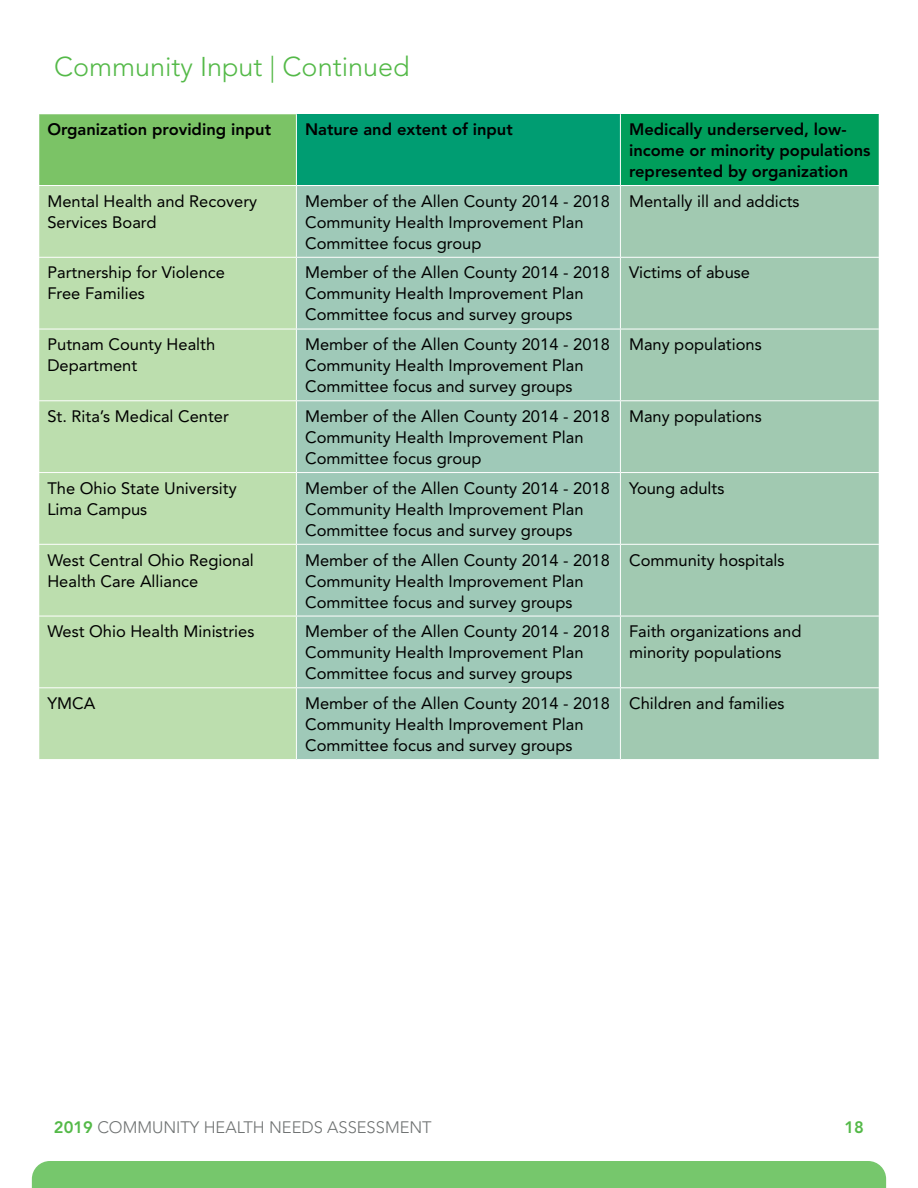
<style>
.page{position:relative;width:918px;height:1188px;background:#fff}
.page>*{position:absolute;margin:0;border:0;box-sizing:border-box;transform-origin:0 0}
.t1{font:300 27px "Avenir LT Std";color:#54b948}
.t2{font:16.5px/21px "Avenir LT Std";color:#000}
.t3{font:800 16.5px/21px "Avenir LT Std";color:#000}
.t4{font:300 16.5px "Avenir LT Std";color:#6e7171}
.t5{font:800 16.5px "Avenir LT Std";color:#54b948}
.s1{font-weight:800;color:#54b948}
</style>
<div class="page">
<div style="left:39px;top:257px;width:257px;height:72px;background:#bcdeae"></div>
<div style="left:39px;top:329px;width:257px;height:72px;background:#bcdeae"></div>
<div style="left:39px;top:401px;width:257px;height:72px;background:#bcdeae"></div>
<div style="left:39px;top:473px;width:257px;height:71px;background:#bcdeae"></div>
<div style="left:39px;top:544px;width:257px;height:72px;background:#bcdeae"></div>
<div style="left:39px;top:616px;width:257px;height:72px;background:#bcdeae"></div>
<div style="left:39px;top:688px;width:257px;height:72px;background:#bcdeae"></div>
<div style="left:39px;top:114px;width:257px;height:72px;background:#7bc366"></div>
<div style="left:296px;top:114px;width:324px;height:72px;background:#009d72"></div>
<div style="left:620px;top:114px;width:259px;height:72px;background:#009e5b"></div>
<div style="left:39px;top:186px;width:257px;height:71px;background:#bcdeae"></div>
<div style="left:296px;top:186px;width:324px;height:71px;background:#9fc9b8"></div>
<div style="left:296px;top:257px;width:324px;height:72px;background:#9fc9b8"></div>
<div style="left:296px;top:329px;width:324px;height:72px;background:#9fc9b8"></div>
<div style="left:296px;top:401px;width:324px;height:72px;background:#9fc9b8"></div>
<div style="left:296px;top:473px;width:324px;height:71px;background:#9fc9b8"></div>
<div style="left:296px;top:544px;width:324px;height:72px;background:#9fc9b8"></div>
<div style="left:296px;top:616px;width:324px;height:72px;background:#9fc9b8"></div>
<div style="left:296px;top:688px;width:324px;height:72px;background:#9fc9b8"></div>
<div style="left:620px;top:186px;width:259px;height:71px;background:#a1c9b1"></div>
<div style="left:620px;top:257px;width:259px;height:72px;background:#a1c9b1"></div>
<div style="left:620px;top:329px;width:259px;height:72px;background:#a1c9b1"></div>
<div style="left:620px;top:401px;width:259px;height:72px;background:#a1c9b1"></div>
<div style="left:620px;top:473px;width:259px;height:71px;background:#a1c9b1"></div>
<div style="left:620px;top:544px;width:259px;height:72px;background:#a1c9b1"></div>
<div style="left:620px;top:616px;width:259px;height:72px;background:#a1c9b1"></div>
<div style="left:620px;top:688px;width:259px;height:72px;background:#a1c9b1"></div>
<hr style="left:296px;top:186px;width:1px;height:71px;background:#fff">
<hr style="left:620px;top:186px;width:1px;height:71px;background:#fff">
<hr style="left:38px;top:257px;width:258px;height:1px;background:#fff">
<hr style="left:296px;top:257px;width:324px;height:1px;background:#fff">
<hr style="left:296px;top:258px;width:1px;height:71px;background:#fff">
<hr style="left:620px;top:257px;width:260px;height:1px;background:#fff">
<hr style="left:620px;top:258px;width:1px;height:71px;background:#fff">
<hr style="left:38px;top:329px;width:258px;height:1px;background:#fff">
<hr style="left:296px;top:329px;width:324px;height:1px;background:#fff">
<hr style="left:296px;top:329px;width:1px;height:71px;background:#fff">
<hr style="left:620px;top:329px;width:260px;height:1px;background:#fff">
<hr style="left:620px;top:329px;width:1px;height:71px;background:#fff">
<hr style="left:38px;top:400px;width:258px;height:1px;background:#fff">
<hr style="left:296px;top:400px;width:324px;height:1px;background:#fff">
<hr style="left:296px;top:401px;width:1px;height:71px;background:#fff">
<hr style="left:620px;top:400px;width:260px;height:1px;background:#fff">
<hr style="left:620px;top:401px;width:1px;height:71px;background:#fff">
<hr style="left:38px;top:472px;width:258px;height:1px;background:#fff">
<hr style="left:296px;top:472px;width:324px;height:1px;background:#fff">
<hr style="left:296px;top:473px;width:1px;height:71px;background:#fff">
<hr style="left:620px;top:472px;width:260px;height:1px;background:#fff">
<hr style="left:620px;top:473px;width:1px;height:71px;background:#fff">
<hr style="left:38px;top:544px;width:258px;height:1px;background:#fff">
<hr style="left:296px;top:544px;width:324px;height:1px;background:#fff">
<hr style="left:296px;top:545px;width:1px;height:71px;background:#fff">
<hr style="left:620px;top:544px;width:260px;height:1px;background:#fff">
<hr style="left:620px;top:545px;width:1px;height:71px;background:#fff">
<hr style="left:38px;top:616px;width:258px;height:1px;background:#fff">
<hr style="left:296px;top:616px;width:324px;height:1px;background:#fff">
<hr style="left:296px;top:616px;width:1px;height:71px;background:#fff">
<hr style="left:620px;top:616px;width:260px;height:1px;background:#fff">
<hr style="left:620px;top:616px;width:1px;height:71px;background:#fff">
<hr style="left:38px;top:687px;width:258px;height:1px;background:#fff">
<hr style="left:620px;top:687px;width:260px;height:1px;background:#fff">
<hr style="left:38px;top:759px;width:258px;height:1px;background:#fff">
<hr style="left:296px;top:688px;width:1px;height:71px;background:#fff">
<hr style="left:296px;top:687px;width:324px;height:1px;background:#fff">
<hr style="left:620px;top:688px;width:1px;height:71px;background:#fff">
<hr style="left:296px;top:759px;width:324px;height:1px;background:#fff">
<hr style="left:620px;top:759px;width:260px;height:1px;background:#fff">
<hr style="left:620px;top:185px;width:260px;height:1px;background:#fff">
<hr style="left:620px;top:114px;width:1px;height:71px;background:#fff">
<hr style="left:296px;top:185px;width:324px;height:1px;background:#fff">
<hr style="left:296px;top:114px;width:1px;height:71px;background:#fff">
<hr style="left:38px;top:185px;width:258px;height:1px;background:#fff">
<div style="left:32px;top:1161px;width:854px;height:27px;background:#76c76c"></div>
<h2 class="t1" style="left:54px;top:51px;width:357px">Community Input | Continued</h2>
<p class="t3" style="left:47px;top:119px;width:225px">Organization providing input</p>
<p class="t3" style="left:305px;top:119px;width:209px">Nature and extent of input</p>
<p class="t3" style="left:629px;top:119px;width:243px">Medically underserved, low&shy;income or minority populations represented by organization</p>
<p class="t2" style="left:47px;top:191px;width:211px">Mental Health and Recovery<br>Services Board</p>
<p class="t2" style="left:305px;top:191px;width:306px">Member of the Allen County 2014 - 2018<br>Community Health Improvement Plan<br>Committee focus group</p>
<p class="t2" style="left:629px;top:191px;width:172px">Mentally ill and addicts</p>
<p class="t2" style="left:47px;top:262px;width:179px">Partnership for Violence<br>Free Families</p>
<p class="t2" style="left:305px;top:262px;width:306px">Member of the Allen County 2014 - 2018<br>Community Health Improvement Plan<br>Committee focus and survey groups</p>
<p class="t2" style="left:629px;top:262px;width:123px">Victims of abuse</p>
<p class="t2" style="left:47px;top:334px;width:169px">Putnam County Health<br>Department</p>
<p class="t2" style="left:305px;top:334px;width:306px">Member of the Allen County 2014 - 2018<br>Community Health Improvement Plan<br>Committee focus and survey groups</p>
<p class="t2" style="left:629px;top:334px;width:134px">Many populations</p>
<p class="t2" style="left:47px;top:406px;width:183px">St. Rita’s Medical Center</p>
<p class="t2" style="left:305px;top:406px;width:306px">Member of the Allen County 2014 - 2018<br>Community Health Improvement Plan<br>Committee focus group</p>
<p class="t2" style="left:629px;top:406px;width:134px">Many populations</p>
<p class="t2" style="left:47px;top:478px;width:191px">The Ohio State University<br>Lima Campus</p>
<p class="t2" style="left:305px;top:478px;width:306px">Member of the Allen County 2014 - 2018<br>Community Health Improvement Plan<br>Committee focus and survey groups</p>
<p class="t2" style="left:629px;top:478px;width:97px">Young adults</p>
<p class="t2" style="left:47px;top:549px;width:208px">West Central Ohio Regional<br>Health Care Alliance</p>
<p class="t2" style="left:305px;top:549px;width:306px">Member of the Allen County 2014 - 2018<br>Community Health Improvement Plan<br>Committee focus and survey groups</p>
<p class="t2" style="left:629px;top:549px;width:157px">Community hospitals</p>
<p class="t2" style="left:47px;top:621px;width:209px">West Ohio Health Ministries</p>
<p class="t2" style="left:305px;top:621px;width:306px">Member of the Allen County 2014 - 2018<br>Community Health Improvement Plan<br>Committee focus and survey groups</p>
<p class="t2" style="left:629px;top:621px;width:174px">Faith organizations and minority populations</p>
<p class="t2" style="left:47px;top:693px;width:49px">YMCA</p>
<p class="t2" style="left:305px;top:693px;width:306px">Member of the Allen County 2014 - 2018<br>Community Health Improvement Plan<br>Committee focus and survey groups</p>
<p class="t2" style="left:629px;top:693px;width:157px">Children and families</p>
<p class="t4" style="left:54px;top:1117px;width:379px"><span class="s1">2019</span> COMMUNITY HEALTH NEEDS ASSESSMENT</p>
<p class="t5" style="left:844px;top:1117px;width:21px">18</p>
</div>
